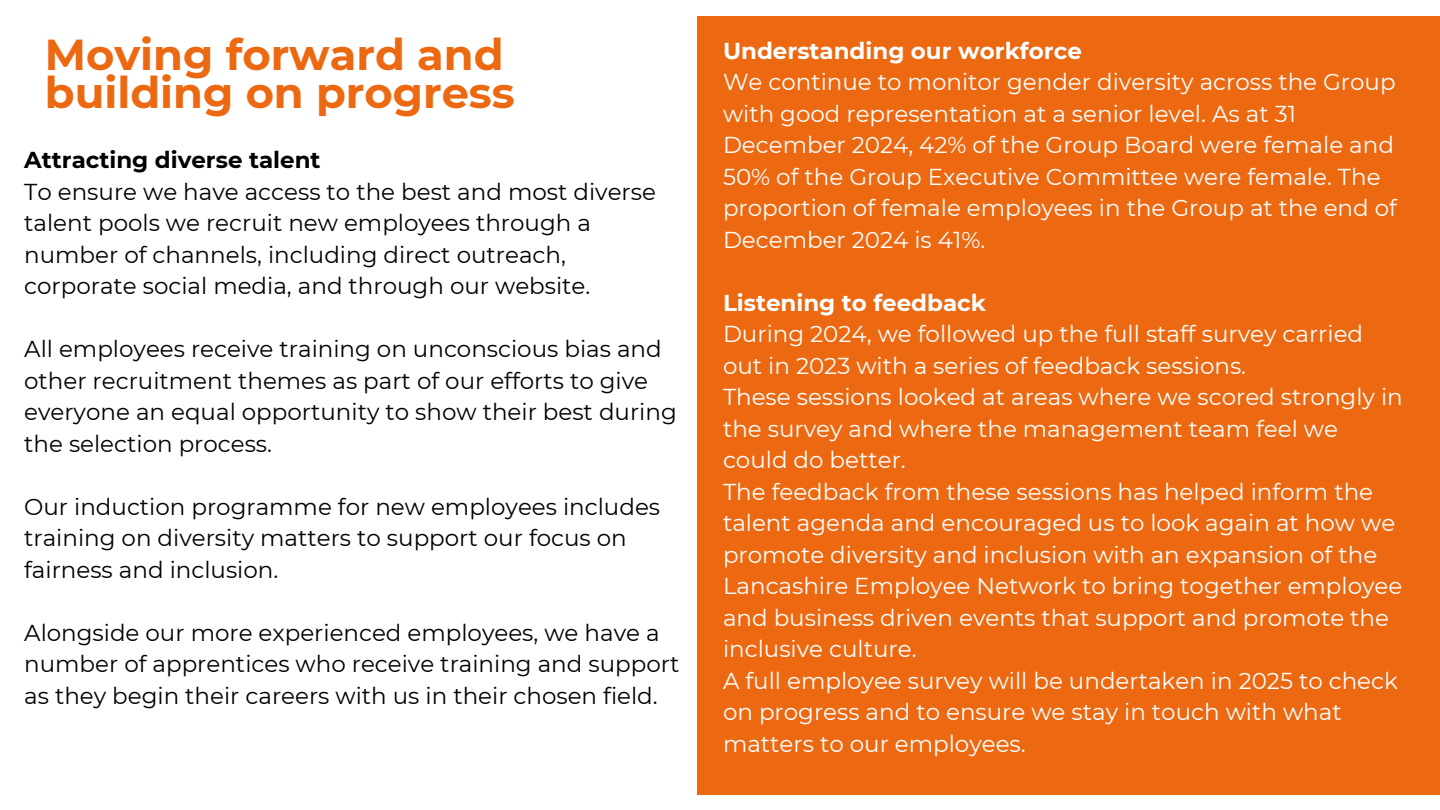
<style>
.page{position:relative;width:1440px;height:810px;background:#fff}
.page>*{position:absolute;margin:0;border:0;box-sizing:border-box;transform-origin:0 0}
.t1{font:700 43.2px/37.5px "Montserrat";color:#ec6811}
.t2{font:23px/31.5px "Montserrat";color:#fff}
.t3{font:23px/31.5px "Montserrat";color:#000}
.t4{font:700 23px "Montserrat";color:#fff}
.t5{font:700 23px "Montserrat";color:#000}
</style>
<div class="page">
<div style="left:698px;top:16px;width:742px;height:779px;background:#ec6811"></div>
<h1 class="t1" style="left:45px;top:36px;width:472px">Moving forward and building on progress</h1>
<p class="t5" style="left:24px;top:146px;width:298px">Attracting diverse talent</p>
<p class="t3" style="left:24px;top:176px;width:633px">To ensure we have access to the best and most diverse talent pools we recruit new employees through a number of channels, including direct outreach, corporate social media, and through our website.</p>
<p class="t3" style="left:24px;top:333px;width:654px">All employees receive training on unconscious bias and other recruitment themes as part of our efforts to give everyone an equal opportunity to show their best during the selection process.</p>
<p class="t3" style="left:24px;top:491px;width:637px">Our induction programme for new employees includes training on diversity matters to support our focus on fairness and inclusion.</p>
<p class="t3" style="left:24px;top:617px;width:657px">Alongside our more experienced employees, we have a number of apprentices who receive training and support as they begin their careers with us in their chosen field.</p>
<p class="t4" style="left:723px;top:37px;width:360px">Understanding our workforce</p>
<p class="t2" style="left:723px;top:66px;width:676px">We continue to monitor gender diversity across the Group with good representation at a senior level. As at 31<br>December 2024, 42% of the Group Board were female and 50% of the Group Executive Committee were female. The proportion of female employees in the Group at the end of December 2024 is 41%.</p>
<p class="t4" style="left:723px;top:289px;width:265px">Listening to feedback</p>
<p class="t2" style="left:723px;top:318px;width:642px">During 2024, we followed up the full staff survey carried out in 2023 with a series of feedback sessions.</p>
<p class="t2" style="left:723px;top:381px;width:681px">These sessions looked at areas where we scored strongly in the survey and where the management team feel we could do better.</p>
<p class="t2" style="left:723px;top:476px;width:681px">The feedback from these sessions has helped inform the talent agenda and encouraged us to look again at how we promote diversity and inclusion with an expansion of the Lancashire Employee Network to bring together employee and business driven events that support and promote the inclusive culture.</p>
<p class="t2" style="left:723px;top:665px;width:676px">A full employee survey will be undertaken in 2025 to check on progress and to ensure we stay in touch with what matters to our employees.</p>
</div>
